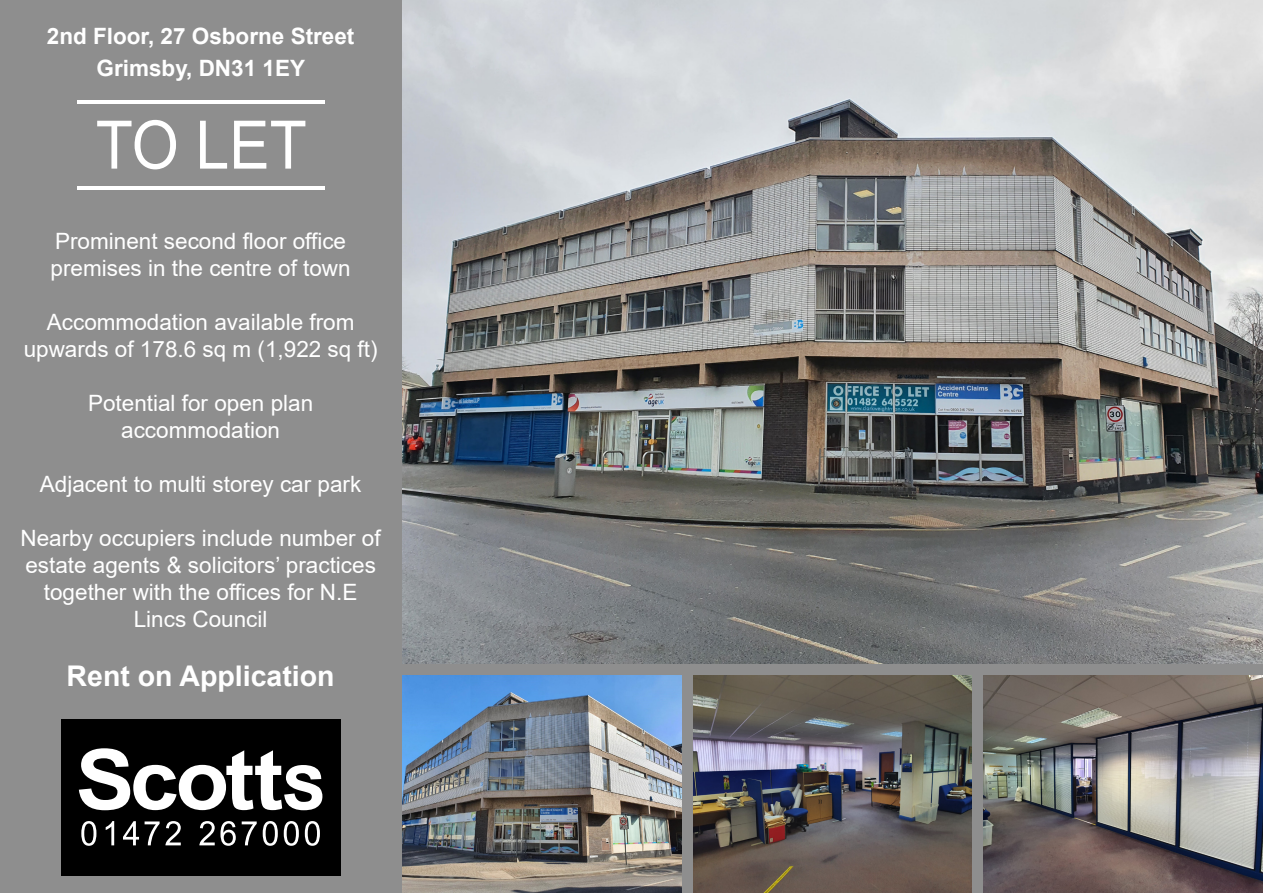
<style>
.page{position:relative;width:1263px;height:893px;background:#fff}
.page>*{position:absolute;margin:0;border:0;box-sizing:border-box;transform-origin:0 0}
.t1{font:66.9px "Arial";color:#fff;scale:.9 1}
.t2{font:700 28.5px "Arial";color:#fff}
.t3{font:22.5px/27px "Arial";color:#fff;text-align:center}
.t4{font:700 22.5px/32.4px "Arial";color:#fff;text-align:center}
</style>
<div class="page">
<img style="left:401px;top:0;width:862px;height:665px">
<img style="left:401px;top:675px;width:281px;height:218px">
<img style="left:693px;top:675px;width:570px;height:218px">
<div style="left:972px;top:672px;width:10px;height:221px;background:#8e8e8e"></div>
<div style="left:682px;top:666px;width:11px;height:227px;background:#8e8e8e"></div>
<div style="left:0;top:0;width:401px;height:893px;background:#8e8e8e"></div>
<div style="left:61px;top:719px;width:279px;height:156px;background:#000"></div>
<svg style="left:81px;top:821px;width:15px;height:25px"></svg>
<svg style="left:106px;top:821px;width:8px;height:24px"></svg>
<svg style="left:123px;top:821px;width:16px;height:24px"></svg>
<svg style="left:145px;top:821px;width:36px;height:24px"></svg>
<svg style="left:199px;top:821px;width:37px;height:25px"></svg>
<svg style="left:242px;top:821px;width:15px;height:24px"></svg>
<svg style="left:263px;top:821px;width:15px;height:25px"></svg>
<svg style="left:284px;top:821px;width:15px;height:25px"></svg>
<svg style="left:305px;top:821px;width:15px;height:25px"></svg>
<svg style="left:79px;top:748px;width:243px;height:62px"></svg>
<hr style="left:77px;top:100px;width:247px;height:4px;background:#fff">
<hr style="left:77px;top:186px;width:247px;height:4px;background:#fff">
<div style="left:378px;top:665px;width:885px;height:10px;background:#8e8e8e"></div>
<p class="t4" style="left:47px;top:20px;width:309px">2nd Floor, 27 Osborne Street<br>Grimsby, DN31 1EY</p>
<h1 class="t1" style="left:96px;top:99px;width:236px">TO LET</h1>
<p class="t3" style="left:51px;top:227px;width:302px;text-align:left">Prominent second floor office premises in the centre of town</p>
<p class="t3" style="left:24px;top:308px;width:355px">Accommodation available from upwards of 178.6 sq m (1,922 sq ft)</p>
<p class="t3" style="left:88px;top:389px;width:227px">Potential for open plan accommodation</p>
<p class="t3" style="left:40px;top:470px;width:323px">Adjacent to multi storey car park</p>
<p class="t3" style="left:21px;top:524px;width:362px">Nearby occupiers include number of estate agents &amp; solicitors’ practices together with the offices for N.E<br>Lincs Council</p>
<p class="t2" style="left:67px;top:656px;width:270px">Rent on Application</p>
</div>
